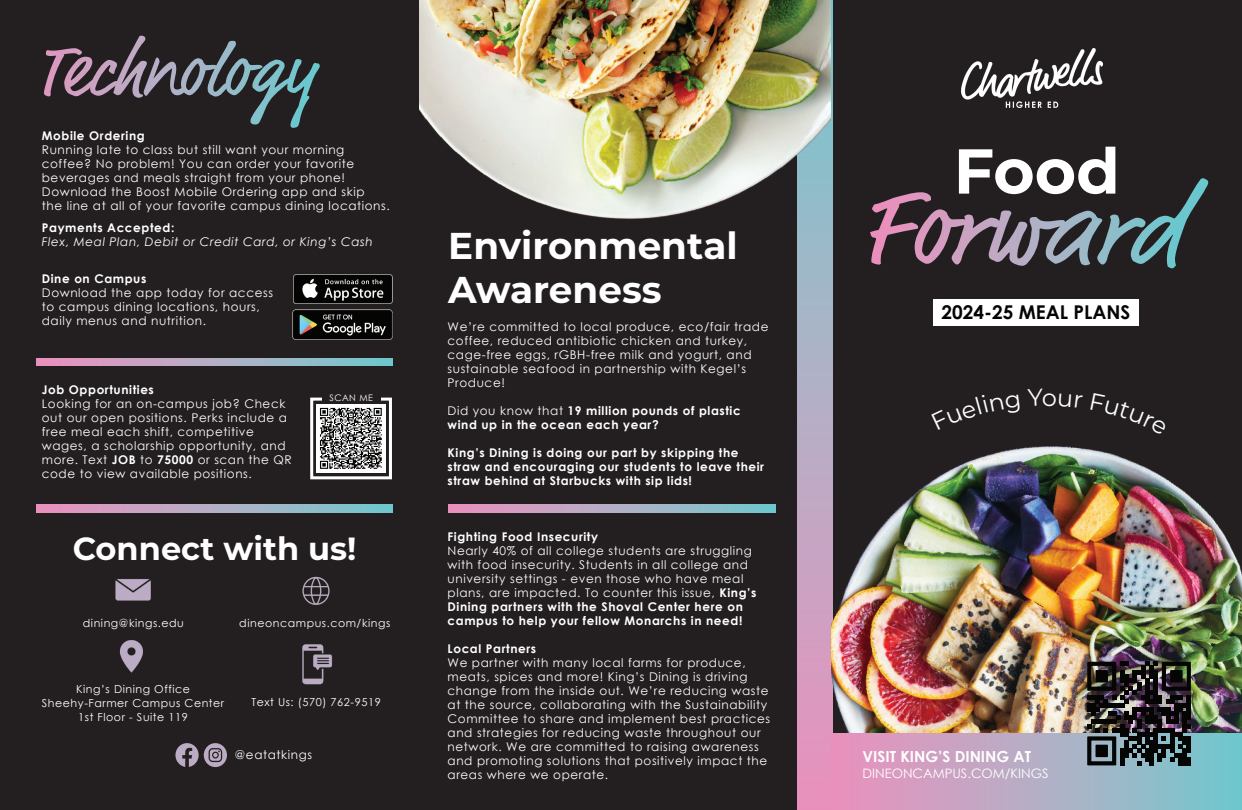
<style>
.page{position:relative;width:1242px;height:810px;background:#231f20}
.page>*{position:absolute;margin:0;border:0;box-sizing:border-box;transform-origin:0 0}
.t1{font:700 63.3px "Montserrat";color:#fff}
.t2{font:700 37.3px/44.8px "Montserrat";color:#fff}
.t3{font:700 32px "Montserrat";color:#fff}
.t4{font:700 19px "Century Gothic";color:#040503}
.t5{font:700 15.3px "Century Gothic";color:#fff}
.t6{font:13px "Century Gothic";color:#fff}
.t7{font:12px/14px "Century Gothic";letter-spacing:.05em;color:#fff}
.t8{font:700 12px/14px "Century Gothic";letter-spacing:.05em;color:#fff}
.t9{font:italic 12px "Century Gothic";letter-spacing:.05em;color:#fff}
.t10{font:11px "Century Gothic";letter-spacing:.05em;color:#fff}
.t11{font:9px "Century Gothic";letter-spacing:.05em;color:#fff}
.s1{font-weight:700}
.s2{font-weight:400}
</style>
<div class="page">
<svg style="left:36px;top:358px;width:356px;height:7px;background:#b0adc5"></svg>
<svg style="left:36px;top:505px;width:356px;height:7px;background:#b0adc5"></svg>
<div style="left:933px;top:299px;width:205px;height:27px;background:#fff"></div>
<svg style="left:44px;top:36px;width:276px;height:92px"></svg>
<svg style="left:870px;top:178px;width:338px;height:90px"></svg>
<img style="left:961px;top:48px;width:142px;height:59px">
<svg style="left:798px;top:0;width:34px;height:810px;background:#c1a6c2"></svg>
<img style="left:420px;top:0;width:411px;height:224px">
<img style="left:832px;top:305px;width:410px;height:429px">
<div style="left:831px;top:734px;width:411px;height:76px;background:linear-gradient(to right,#ee92bd,#74c9ce)"></div>
<svg style="left:449px;top:505px;width:326px;height:7px;background:#b0adc5"></svg>
<img style="left:1087px;top:662px;width:104px;height:103px">
<img style="left:293px;top:274px;width:99px;height:29px">
<img style="left:293px;top:310px;width:100px;height:30px">
<img style="left:317px;top:404px;width:68px;height:69px">
<div style="left:310px;top:398px;width:82px;height:81px;border:3px solid #fff"></div>
<div style="left:322px;top:391px;width:58px;height:12px;background:#231f20"></div>
<img style="left:115px;top:579px;width:36px;height:22px">
<img style="left:302px;top:576px;width:28px;height:29px">
<img style="left:119px;top:640px;width:24px;height:33px">
<img style="left:302px;top:644px;width:31px;height:41px">
<svg style="left:175px;top:743px;width:52px;height:24px"></svg>
<svg style="left:932px;top:394px;width:88px;height:36px"></svg>
<svg style="left:1027px;top:389px;width:56px;height:19px"></svg>
<svg style="left:1090px;top:393px;width:77px;height:42px"></svg>
<h4 class="t8" style="left:42px;top:128px;width:104px">Mobile Ordering</h4>
<p class="t7" style="left:42px;top:142px;width:349px">Running late to class but still want your morning coffee? No problem! You can order your favorite beverages and meals straight from your phone!<br>Download the Boost Mobile Ordering app and skip<br>the line at all of your favorite campus dining locations.</p>
<h4 class="t8" style="left:42px;top:220px;width:134px">Payments Accepted:</h4>
<p class="t9" style="left:42px;top:234px;width:332px">Flex, Meal Plan, Debit or Credit Card, or King’s Cash</p>
<h4 class="t8" style="left:42px;top:271px;width:106px">Dine on Campus</h4>
<p class="t7" style="left:42px;top:286px;width:233px">Download the app today for access to campus dining locations, hours, daily menus and nutrition.</p>
<h4 class="t8" style="left:42px;top:382px;width:114px">Job Opportunities</h4>
<p class="t7" style="left:42px;top:396px;width:252px">Looking for an on-campus job? Check out our open positions. Perks include a free meal each shift, competitive wages, a scholarship opportunity, and more. Text <span class="s1">JOB</span> to <span class="s1">75000</span> or scan the QR code to view available positions.</p>
<p class="t11" style="left:330px;top:391px;width:45px">SCAN ME</p>
<h1 class="t3" style="left:73px;top:526px;width:285px">Connect with us!</h1>
<p class="t10" style="left:83px;top:615px;width:103px">dining@kings.edu</p>
<p class="t10" style="left:239px;top:615px;width:153px">dineoncampus.com/kings</p>
<p class="t10" style="left:76px;top:682px;width:115px">King’s Dining Office</p>
<p class="t10" style="left:42px;top:696px;width:184px">Sheehy-Farmer Campus Center</p>
<p class="t10" style="left:251px;top:694px;width:131px">Text Us: (570) 762-9519</p>
<p class="t10" style="left:78px;top:710px;width:111px">1st Floor - Suite 119</p>
<p class="t7" style="left:235px;top:748px;width:79px">@eatatkings</p>
<p class="t2" style="left:448px;top:221px;width:291px">Environmental<br>Awareness</p>
<p class="t7" style="left:448px;top:319px;width:322px">We’re committed to local produce, eco/fair trade coffee, reduced antibiotic chicken and turkey, cage-free eggs, rGBH-free milk and yogurt, and sustainable seafood in partnership with Kegel’s Produce!</p>
<p class="t8" style="left:448px;top:403px;width:295px"><span class="s2">Did you know that</span> 19 million pounds of plastic wind up in the ocean each year?</p>
<p class="t8" style="left:448px;top:445px;width:318px">King’s Dining is doing our part by skipping the straw and encouraging our students to leave their straw behind at Starbucks with sip lids!</p>
<p class="t7" style="left:448px;top:529px;width:310px"><span class="s1">Fighting Food Insecurity<br></span>Nearly 40% of all college students are struggling with food insecurity. Students in all college and university settings - even those who have meal plans, are impacted. To counter this issue, <span class="s1">King’s Dining partners with the Shoval Center here on campus to help your fellow Monarchs in need!</span></p>
<p class="t7" style="left:448px;top:641px;width:324px"><span class="s1">Local Partners<br></span>We partner with many local farms for produce, meats, spices and more! King’s Dining is driving change from the inside out. We’re reducing waste at the source, collaborating with the Sustainability Committee to share and implement best practices and strategies for reducing waste throughout our network. We are committed to raising awareness and promoting solutions that positively impact the areas where we operate.</p>
<p class="t1" style="left:954px;top:126px;width:168px">Food</p>
<p class="t4" style="left:942px;top:298px;width:190px">2024-25 MEAL PLANS</p>
<p class="t5" style="left:863px;top:745px;width:170px">VISIT KING’S DINING AT</p>
<p class="t6" style="left:863px;top:764px;width:188px">DINEONCAMPUS.COM/KINGS</p>
</div>
